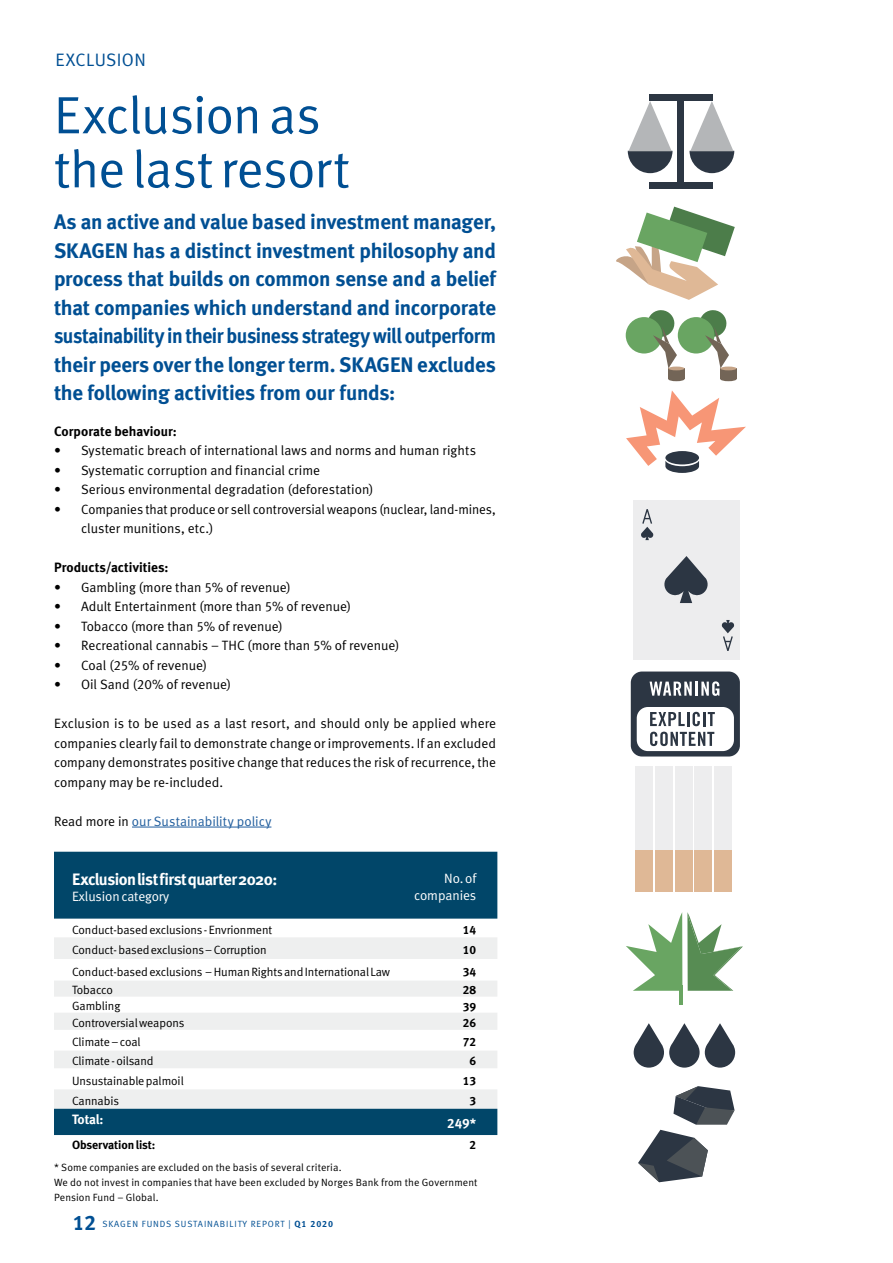
<style>
.page{position:relative;width:893px;height:1263px;background:#fff}
.page>*{position:absolute;margin:0;border:0;box-sizing:border-box;transform-origin:0 0}
.t1{font:52.5px/54px "Meta Normal LF";letter-spacing:-.01em;color:#004f93}
.t2{font:700 21px/28.5px "Meta";letter-spacing:-.015em;color:#004f93;text-align:justify}
.t3{font:21px "Meta Bold LF";color:#004f93}
.t4{font:18px "Meta Normal LF";letter-spacing:.025em;color:#004f93}
.t5{font:700 16.5px "Meta";letter-spacing:-.035em;color:#fff}
.t6{font:13.5px/19.5px "Meta Normal LF";color:#000}
.t7{font:13.5px "Meta Bold LF";color:#000}
.t8{font:13.5px "Meta Normal LF";color:#215e9e}
.t9{font:13.5px/16.5px "Meta Normal";letter-spacing:-.005em;color:#fff;text-align:right}
.t10{font:13.5px "Meta Bold LF";letter-spacing:-.01em;color:#fff}
.t11{font:12px "Meta Normal";letter-spacing:-.005em;color:#000}
.t12{font:12px "Meta Bold LF";letter-spacing:-.005em;color:#000}
.t13{font:10.5px/15px "Meta Normal LF";letter-spacing:.01em;color:#000}
.t14{font:9px "Meta Normal LF";letter-spacing:.1em;color:#004f93}
.s1{color:#000}
.s2{font-style:inherit}
.s3{font-family:"Meta Bold LF"}
</style>
<div class="page">
<svg style="left:616px;top:207px;width:119px;height:93px"></svg>
<svg style="left:628px;top:101px;width:44px;height:72px"></svg>
<svg style="left:689px;top:101px;width:45px;height:72px"></svg>
<div style="left:649px;top:182px;width:63px;height:7px;background:#2c3643"></div>
<div style="left:649px;top:94px;width:63px;height:7px;background:#2c3643"></div>
<div style="left:677px;top:99px;width:7px;height:83px;background:#2c3643"></div>
<div style="left:695px;top:850px;width:17px;height:42px;background:#dfb896"></div>
<div style="left:695px;top:766px;width:17px;height:84px;background:#ededee"></div>
<div style="left:714px;top:850px;width:18px;height:42px;background:#dfb896"></div>
<div style="left:714px;top:766px;width:18px;height:84px;background:#ededee"></div>
<div style="left:655px;top:850px;width:17px;height:42px;background:#dfb896"></div>
<div style="left:655px;top:766px;width:17px;height:84px;background:#ededee"></div>
<div style="left:675px;top:850px;width:17px;height:42px;background:#dfb896"></div>
<div style="left:675px;top:766px;width:17px;height:84px;background:#ededee"></div>
<div style="left:635px;top:850px;width:17px;height:42px;background:#dfb896"></div>
<div style="left:635px;top:766px;width:17px;height:84px;background:#ededee"></div>
<hr style="left:679px;top:985px;width:3px;height:20px;background:#69a562">
<svg style="left:626px;top:912px;width:117px;height:79px"></svg>
<svg style="left:634px;top:1023px;width:101px;height:44px"></svg>
<svg style="left:638px;top:1086px;width:97px;height:96px"></svg>
<div style="left:633px;top:500px;width:106px;height:159px;background:#ededee"></div>
<svg style="left:641px;top:509px;width:13px;height:31px"></svg>
<svg style="left:721px;top:620px;width:13px;height:31px"></svg>
<svg style="left:664px;top:556px;width:44px;height:47px"></svg>
<hr style="left:668px;top:377px;width:16px;height:4px;background:#736557;border-radius:50%">
<div style="left:626px;top:317px;width:36px;height:36px;background:#69a562;border-radius:50%"></div>
<svg style="left:647px;top:310px;width:30px;height:58px"></svg>
<div style="left:668px;top:368px;width:16px;height:11px;background:#736557"></div>
<hr style="left:668px;top:367px;width:16px;height:3px;background:#c6a487;border-radius:50%">
<svg style="left:626px;top:390px;width:120px;height:83px"></svg>
<hr style="left:720px;top:377px;width:16px;height:4px;background:#736557;border-radius:50%">
<div style="left:678px;top:317px;width:36px;height:36px;background:#69a562;border-radius:50%"></div>
<svg style="left:699px;top:310px;width:30px;height:58px"></svg>
<div style="left:720px;top:368px;width:16px;height:11px;background:#736557"></div>
<hr style="left:720px;top:367px;width:16px;height:3px;background:#c6a487;border-radius:50%">
<div style="left:631px;top:671px;width:109px;height:85px;background:#2c3643;border-radius:11px"></div>
<div style="left:637px;top:707px;width:97px;height:44px;background:#fff;border-radius:11px"></div>
<svg style="left:650px;top:682px;width:42px;height:14px"></svg>
<hr style="left:695px;top:682px;width:3px;height:14px;background:#fff">
<svg style="left:701px;top:681px;width:18px;height:15px"></svg>
<svg style="left:650px;top:712px;width:65px;height:14px"></svg>
<svg style="left:650px;top:732px;width:64px;height:14px"></svg>
<div style="left:54px;top:852px;width:443px;height:67px;background:#014669"></div>
<div style="left:54px;top:937px;width:443px;height:22px;background:#eeefef"></div>
<svg style="left:54px;top:981px;width:443px;height:128px;fill:#eeefef"></svg>
<div style="left:54px;top:1109px;width:443px;height:26px;background:#014669"></div>
<hr style="left:132px;top:827px;width:139px;height:1px;background:#215e9e">
<h3 class="t4" style="left:56px;top:49px;width:92px">EXCLUSION</h3>
<h1 class="t1" style="left:54px;top:87px;width:297px">Exclusion as the last resort</h1>
<p class="t2" style="left:54px;top:207px;width:443px">As an active and value based investment manager, SKAGEN has a distinct investment philosophy and process that builds on common sense and a belief that companies which understand and incorporate sustainability in their business strategy will outperform their peers over the longer term. SKAGEN excludes the following activities from our funds:</p>
<p class="t7" style="left:54px;top:422px;width:124px">Corporate behaviour:</p>
<p class="t6" style="left:54px;top:440px;width:424px">• Systematic breach of international laws and norms and human rights</p>
<p class="t6" style="left:54px;top:460px;width:268px">• Systematic corruption and financial crime</p>
<p class="t6" style="left:54px;top:479px;width:321px">• Serious environmental degradation (deforestation)</p>
<p class="t6" style="left:81px;top:499px;width:416px;text-indent:-27px">• Companies that produce or sell controversial weapons (nuclear, land-mines, cluster munitions, etc.)</p>
<p class="t7" style="left:54px;top:559px;width:116px">Products/activities:</p>
<p class="t6" style="left:54px;top:577px;width:238px">• Gambling (more than 5% of revenue)</p>
<p class="t6" style="left:54px;top:596px;width:299px">• Adult Entertainment (more than 5% of revenue)</p>
<p class="t6" style="left:54px;top:616px;width:230px">• Tobacco (more than 5% of revenue)</p>
<p class="t6" style="left:54px;top:635px;width:347px">• Recreational cannabis – THC (more than 5% of revenue)</p>
<p class="t6" style="left:54px;top:655px;width:154px">• Coal (25% of revenue)</p>
<p class="t6" style="left:54px;top:674px;width:179px">• Oil Sand (20% of revenue)</p>
<p class="t6" style="left:54px;top:713px;width:444px;text-align:justify">Exclusion is to be used as a last resort, and should only be applied where companies clearly fail to demonstrate change or improvements. If an excluded company demonstrates positive change that reduces the risk of recurrence, the company may be re-included.</p>
<p class="t8" style="left:54px;top:813px;width:219px"><span class="s1">Read more in</span> our Sustainability policy</p>
<p class="t5" style="left:72px;top:868px;width:207px">Exclusion list first quarter 2020:</p>
<p class="t9" style="left:72px;top:888px;width:99px">Exlusion category</p>
<p class="t9" style="left:414px;top:870px;width:64px">No. of companies</p>
<p class="t11" style="left:72px;top:923px;width:202px">Conduct-based exclusions - Envrionment</p>
<p class="t12" style="left:463px;top:922px;width:15px">14</p>
<p class="t11" style="left:72px;top:943px;width:196px">Conduct- based exclusions – Corruption</p>
<p class="t12" style="left:463px;top:942px;width:15px">10</p>
<p class="t11" style="left:72px;top:964px;width:320px">Conduct-based exclusions – Human Rights and International Law</p>
<p class="t12" style="left:463px;top:964px;width:15px">34</p>
<p class="t11" style="left:72px;top:983px;width:42px">Tobacco</p>
<p class="t12" style="left:463px;top:983px;width:15px">28</p>
<p class="t11" style="left:72px;top:999px;width:50px">Gambling</p>
<p class="t12" style="left:463px;top:999px;width:15px">39</p>
<p class="t11" style="left:72px;top:1016px;width:114px">Controversial weapons</p>
<p class="t12" style="left:463px;top:1015px;width:15px">26</p>
<p class="t11" style="left:72px;top:1035px;width:70px">Climate – coal</p>
<p class="t12" style="left:463px;top:1034px;width:15px">72</p>
<p class="t11" style="left:72px;top:1054px;width:83px">Climate - oilsand</p>
<p class="t12" style="left:469px;top:1053px;width:8px">6</p>
<p class="t11" style="left:72px;top:1073px;width:113px">Unsustainable palmoil</p>
<p class="t12" style="left:463px;top:1073px;width:15px">13</p>
<p class="t11" style="left:72px;top:1094px;width:48px">Cannabis</p>
<p class="t12" style="left:469px;top:1093px;width:8px">3</p>
<p class="t10" style="left:72px;top:1111px;width:33px">Total:</p>
<p class="t10" style="left:447px;top:1115px;width:30px">249*</p>
<p class="t12" style="left:72px;top:1137px;width:85px">Observation list:</p>
<p class="t12" style="left:469px;top:1137px;width:8px">2</p>
<p class="t13" style="left:54px;top:1160px;width:425px">* Some companies are excluded on the basis of several criteria.<br>We do not invest in companies that have been excluded by Norges Bank from the Government<br>Pension Fund – Global.</p>
<h2 class="t3" style="left:73px;top:1210px;width:25px">12</h2>
<p class="t14" style="left:102px;top:1219px;width:232px">SKAGEN F<span class="s2">UNDS</span> SUSTAINABILITY <span class="s2">REPORT</span> | <span class="s3">Q1 2020</span></p>
</div>
